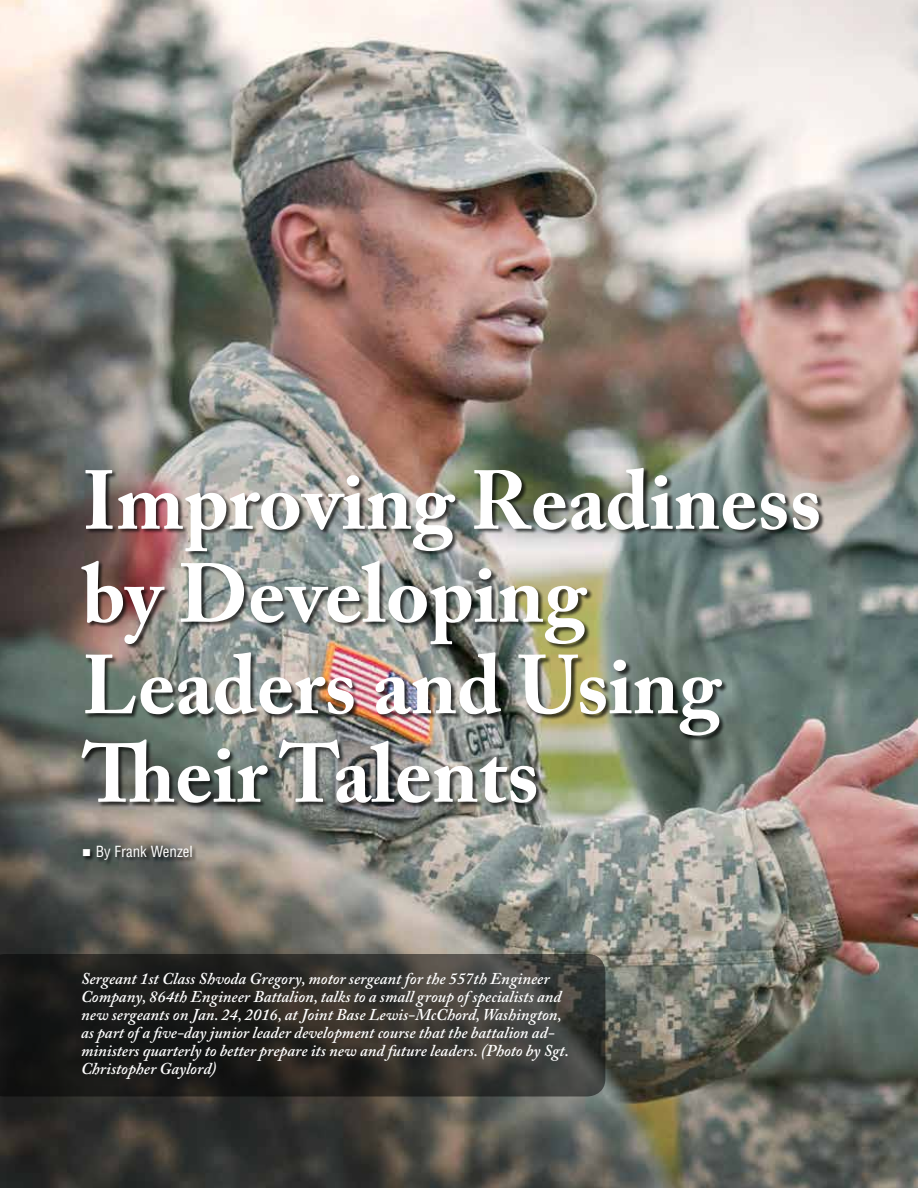
<style>
.page{position:relative;width:918px;height:1188px;background:#fff}
.page>*{position:absolute;margin:0;border:0;box-sizing:border-box;transform-origin:0 0}
.t1{font:700 82.5px/91.1px "Adobe Caslon Pro";color:#fff}
.t2{font:italic 600 16.5px/18px "Adobe Caslon Pro";color:#fff}
.t3{font:condensed 15px "Helvetica LT Std";color:#fff}
</style>
<div class="page">
<img style="left:0;top:0;width:918px;height:1188px">
<div style="left:81px;top:468px;width:743px;height:341px;background:#000;opacity:.7"></div>
<svg style="left:0;top:954px;width:605px;height:142px;background:#2b2a27"></svg>
<div style="left:83px;top:846px;width:115px;height:20px;background:#000;opacity:.75"></div>
<h1 class="t1" style="left:82px;top:455px;width:741px">Improving Readiness by Developing<br>Leaders and Using<br>Their Talents</h1>
<p class="t3" style="left:82px;top:842px;width:112px">■ By Frank Wenzel</p>
<p class="t2" style="left:81px;top:969px;width:490px">Sergeant 1st Class Shvoda Gregory, motor sergeant for the 557th Engineer Company, 864th Engineer Battalion, talks to a small group of specialists and new sergeants on Jan. 24, 2016, at Joint Base Lewis-McChord, Washington, as part of a five-day junior leader development course that the battalion ad&shy;ministers quarterly to better prepare its new and future leaders. (Photo by Sgt.<br>Christopher Gaylord)</p>
</div>
